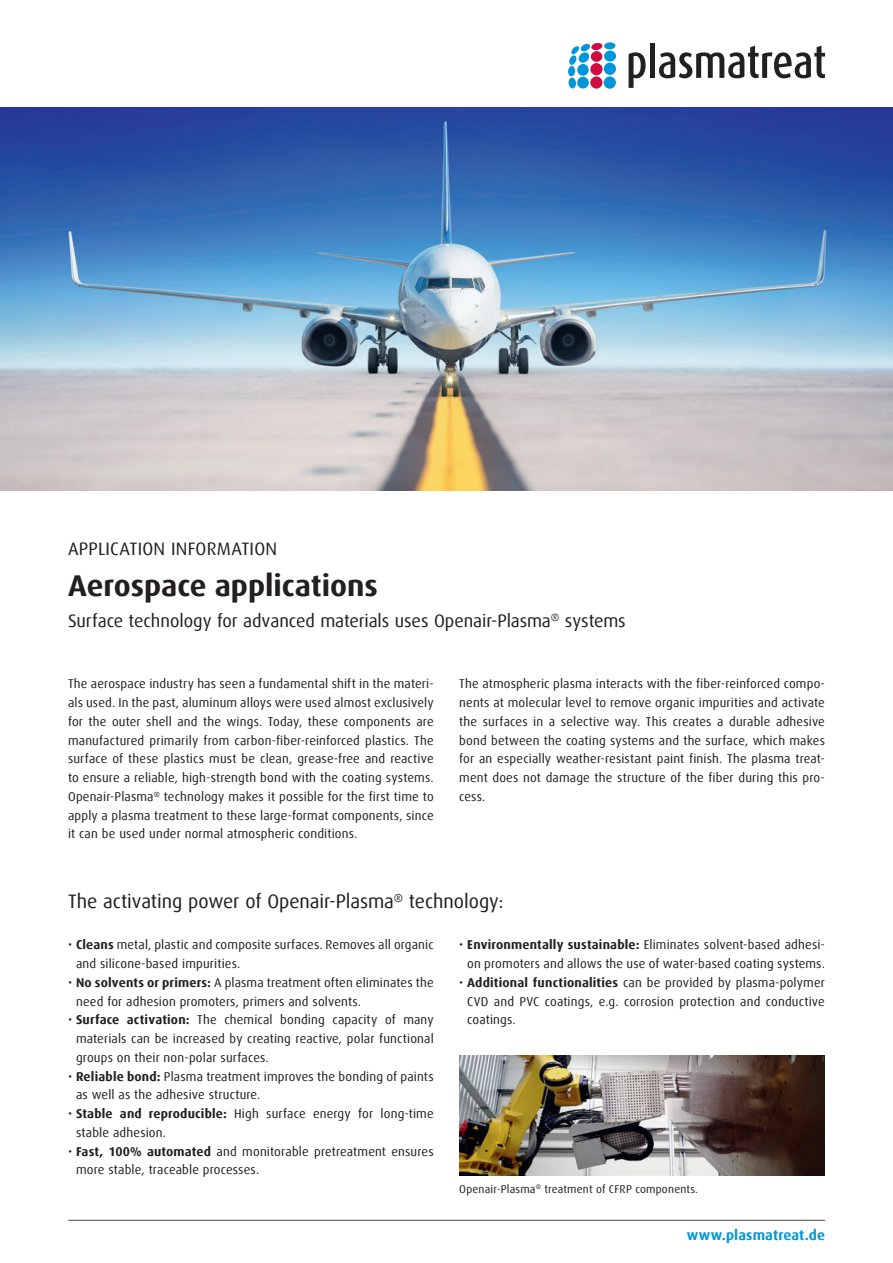
<style>
.page{position:relative;width:893px;height:1263px;background:#fff}
.page>*{position:absolute;margin:0;border:0;box-sizing:border-box;transform-origin:0 0}
.t1{font:700 30px "Dax Offc Pro";color:#231f20}
.t2{font:19.5px "Dax Offc Pro";letter-spacing:-.005em;color:#231f20}
.t3{font:18px "Dax Offc Pro";color:#231f20}
.t4{font:700 14.25px "Dax Offc Pro";letter-spacing:.01em;color:#0196d7}
.t5{font:12.75px/18.8px "Dax Offc Pro";letter-spacing:.01em;color:#231f20}
.t6{font:11.25px "Dax Offc Pro";letter-spacing:.015em;color:#231f20}
.s1{font-weight:700}
</style>
<div class="page">
<hr style="left:68px;top:1220px;width:757px;height:1px;background:#4b4c4d">
<svg style="left:590px;top:76px;width:13px;height:13px"></svg>
<div style="left:604px;top:63px;width:12px;height:12px;background:#0196d7;border-radius:50%"></div>
<div style="left:604px;top:76px;width:12px;height:13px;background:#0196d7;border-radius:50%"></div>
<div style="left:577px;top:77px;width:12px;height:12px;background:#0196d7;border-radius:50%"></div>
<svg style="left:568px;top:77px;width:8px;height:12px"></svg>
<div style="left:604px;top:50px;width:12px;height:12px;background:#0196d7;border-radius:50%"></div>
<div style="left:604px;top:42px;width:12px;height:7px;background:#0196d7;border-radius:50%"></div>
<svg style="left:568px;top:43px;width:35px;height:34px"></svg>
<svg style="left:629px;top:52px;width:17px;height:36px"></svg>
<div style="left:650px;top:43px;width:5px;height:35px;background:#231f20"></div>
<svg style="left:659px;top:46px;width:166px;height:32px"></svg>
<img style="left:0;top:107px;width:893px;height:383px">
<img style="left:459px;top:1056px;width:366px;height:120px">
<h3 class="t3" style="left:68px;top:538px;width:211px">APPLICATION INFORMATION</h3>
<h1 class="t1" style="left:68px;top:566px;width:311px">Aerospace applications</h1>
<h3 class="t3" style="left:68px;top:609px;width:559px">Surface technology for advanced materials uses Openair-Plasma<sup>®</sup> systems</h3>
<p class="t5" style="left:68px;top:674px;width:367px;text-align:justify">The aerospace industry has seen a fundamental shift in the materi&shy;als used. In the past, aluminum alloys were used almost exclusively for the outer shell and the wings. Today, these components are manufactured primarily from carbon-fiber-reinforced plastics. The surface of these plastics must be clean, grease-free and reactive to ensure a reliable, high-strength bond with the coating systems.<br>Openair-Plasma<sup>®</sup> technology makes it possible for the first time to apply a plasma treatment to these large-format components, since it can be used under normal atmospheric conditions.</p>
<p class="t5" style="left:459px;top:674px;width:367px;text-align:justify">The atmospheric plasma interacts with the fiber-reinforced compo&shy;nents at molecular level to remove organic impurities and activate the surfaces in a selective way. This creates a durable adhesive bond between the coating systems and the surface, which makes for an especially weather-resistant paint finish. The plasma treat&shy;ment does not damage the structure of the fiber during this pro&shy;cess.</p>
<h2 class="t2" style="left:68px;top:889px;width:437px">The activating power of Openair-Plasma<sup>®</sup> technology:</h2>
<p class="t5" style="left:76px;top:935px;width:359px;text-indent:-8px">• <span class="s1">Cleans</span> metal, plastic and composite surfaces. Removes all organic and silicone-based impurities.</p>
<p class="t5" style="left:76px;top:973px;width:359px;text-indent:-8px">• <span class="s1">No solvents or primers:</span> A plasma treatment often eliminates the need for adhesion promoters, primers and solvents.</p>
<p class="t5" style="left:76px;top:1010px;width:359px;text-align:justify;text-indent:-8px">• <span class="s1">Surface activation:</span> The chemical bonding capacity of many materials can be increased by creating reactive, polar functional groups on their non-polar surfaces.</p>
<p class="t5" style="left:76px;top:1067px;width:359px;text-indent:-8px">• <span class="s1">Reliable bond:</span> Plasma treatment improves the bonding of paints as well as the adhesive structure.</p>
<p class="t5" style="left:76px;top:1104px;width:359px;text-indent:-8px">• <span class="s1">Stable and reproducible:</span> High surface energy for long-time stable adhesion.</p>
<p class="t5" style="left:76px;top:1142px;width:359px;text-indent:-8px">• <span class="s1">Fast, 100% automated</span> and monitorable pretreatment ensures more stable, traceable processes.</p>
<p class="t5" style="left:459px;top:935px;width:367px;text-align:right">• <span class="s1">Environmentally sustainable:</span> Eliminates solvent-based adhesi&shy;on promoters and allows the use of water-based coating systems.</p>
<p class="t5" style="left:467px;top:973px;width:359px;text-align:justify;text-indent:-8px">• <span class="s1">Additional functionalities</span> can be provided by plasma-polymer CVD and PVC coatings, e.g. corrosion protection and conductive coatings.</p>
<p class="t6" style="left:459px;top:1182px;width:240px">Openair-Plasma<sup>®</sup> treatment of CFRP components.</p>
<p class="t4" style="left:687px;top:1226px;width:140px">www.plasmatreat.de</p>
</div>
